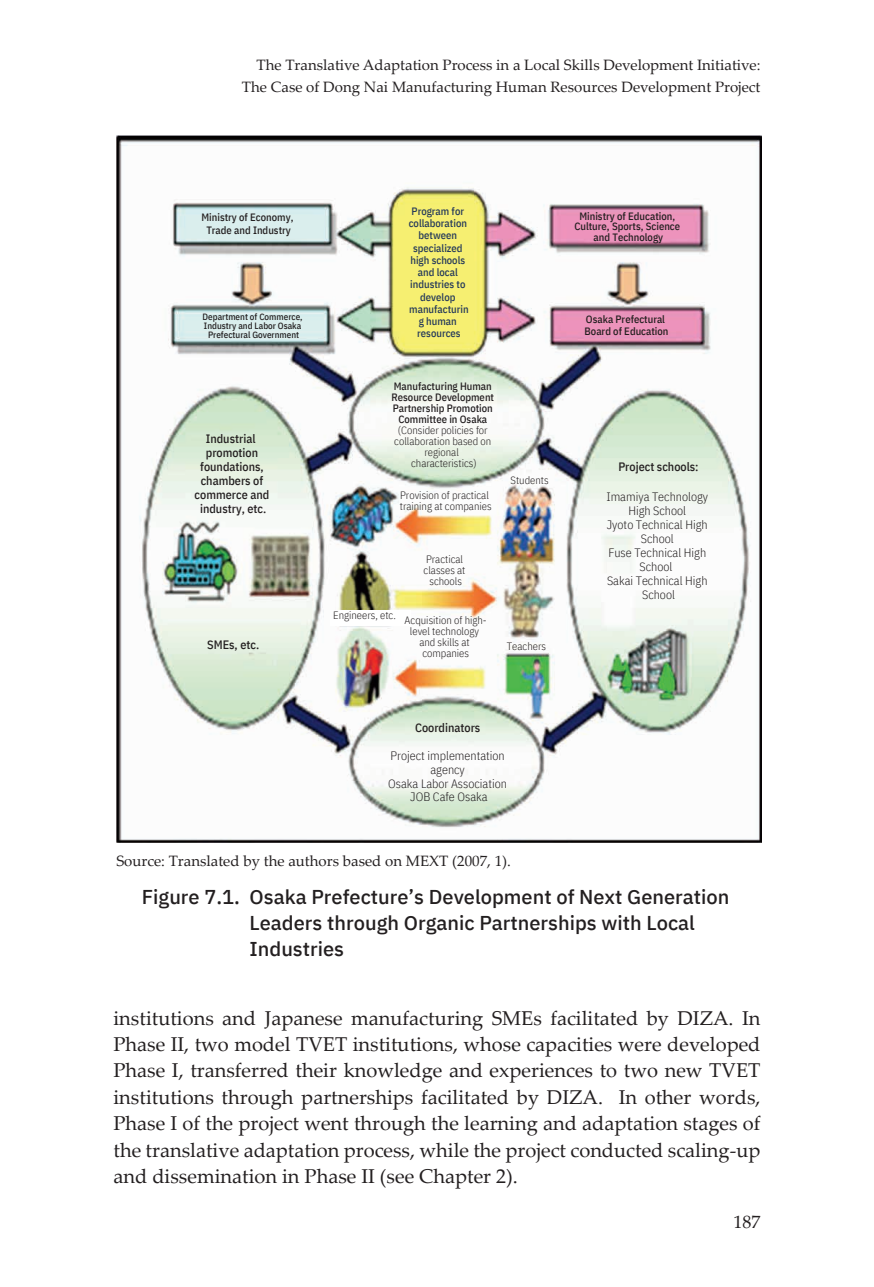
<style>
.page{position:relative;width:874px;height:1287px;background:#fff}
.page>*{position:absolute;margin:0;border:0;box-sizing:border-box;transform-origin:0 0}
.t1{font:20px/26.4px "Palatino Linotype";color:#231f20;text-align:justify}
.t2{font:500 20px/26px "IBM Plex Sans";color:#231f20}
.t3{font:18px "Palatino Linotype";color:#231f20}
.t4{font:15px/22px "Palatino Linotype";color:#231f20;text-align:right}
.t5{font:300 12.2px/14px "IBM Plex Sans Cond";color:#231f20;text-align:center}
.t6{font:500 12.2px/14px "IBM Plex Sans Cond";color:#231f20;text-align:center}
.t7{font:300 10.6px/11px "IBM Plex Sans Cond";color:#231f20;text-align:center}
.t8{font:500 10.6px/11px "IBM Plex Sans Cond";color:#231f20;text-align:center}
.t9{font:500 10.6px/12.2px "IBM Plex Sans Cond";color:#24395a;text-align:center}
.t10{font:500 9.2px/9px "IBM Plex Sans Cond";color:#231f20;text-align:center}
</style>
<div class="page">
<img style="left:116px;top:135px;width:644px;height:707px">
<div style="left:330px;top:610px;width:81px;height:16px;background:#fff"></div>
<p class="t4" style="left:242px;top:53px;width:519px">The Translative Adaptation Process in a Local Skills Development Initiative:<br>The Case of Dong Nai Manufacturing Human Resources Development Project</p>
<p class="t8" style="left:201px;top:211px;width:93px;line-height:12.2px">Ministry of Economy,<br>Trade and Industry</p>
<p class="t10" style="left:202px;top:311px;width:102px">Department of Commerce,<br>Industry and Labor Osaka<br>Prefectural Government</p>
<p class="t6" style="left:194px;top:431px;width:76px">Industrial promotion foundations, chambers of commerce and industry, etc.</p>
<p class="t6" style="left:207px;top:636px;width:54px">SMEs, etc.</p>
<p class="t9" style="left:408px;top:204px;width:61px">Program for collaboration between specialized high schools and local industries to develop manufacturin g human resources</p>
<p class="t8" style="left:574px;top:210px;width:107px;line-height:10.4px">Ministry of Education,<br>Culture, Sports, Science and Technology</p>
<p class="t8" style="left:584px;top:312px;width:85px;line-height:12.2px;text-align:left">Osaka Prefectural<br>Board of Education</p>
<p class="t8" style="left:391px;top:380px;width:104px">Manufacturing Human<br>Resource Development<br>Partnership Promotion<br>Committee in Osaka</p>
<p class="t7" style="left:394px;top:424px;width:98px">(Consider policies for collaboration based on regional characteristics)</p>
<p class="t7" style="left:399px;top:489px;width:93px;text-align:left">Provision of practical training at companies</p>
<p class="t7" style="left:510px;top:474px;width:40px">Students</p>
<p class="t7" style="left:423px;top:553px;width:43px">Practical classes at schools</p>
<p class="t7" style="left:333px;top:609px;width:64px">Engineers, etc.</p>
<p class="t7" style="left:404px;top:614px;width:84px">Acquisition of high&shy;level technology and skills at companies</p>
<p class="t7" style="left:506px;top:640px;width:41px">Teachers</p>
<p class="t6" style="left:415px;top:719px;width:67px">Coordinators</p>
<p class="t5" style="left:388px;top:747px;width:120px">Project implementation agency<br>Osaka Labor Association<br>JOB Cafe Osaka</p>
<p class="t6" style="left:618px;top:459px;width:82px">Project schools:</p>
<p class="t5" style="left:606px;top:488px;width:103px">Imamiya Technology<br>High School<br>Jyoto Technical High<br>School<br>Fuse Technical High<br>School<br>Sakai Technical High<br>School</p>
<p class="t4" style="left:116px;top:849px;width:396px">Source: Translated by the authors based on MEXT (2007, 1).</p>
<p class="t2" style="left:249px;top:882px;width:481px;text-indent:-108px">Figure 7.1. Osaka Prefecture’s Development of Next Generation<br>Leaders through Organic Partnerships with Local<br>Industries</p>
<p class="t1" style="left:113px;top:1004px;width:648px">institutions and Japanese manufacturing SMEs facilitated by DIZA. In Phase II, two model TVET institutions, whose capacities were developed Phase I, transferred their knowledge and experiences to two new TVET institutions through partnerships facilitated by DIZA. In other words, Phase I of the project went through the learning and adaptation stages of the translative adaptation process, while the project conducted scaling-up and dissemination in Phase II (see Chapter 2).</p>
<p class="t3" style="left:733px;top:1209px;width:28px">187</p>
</div>
